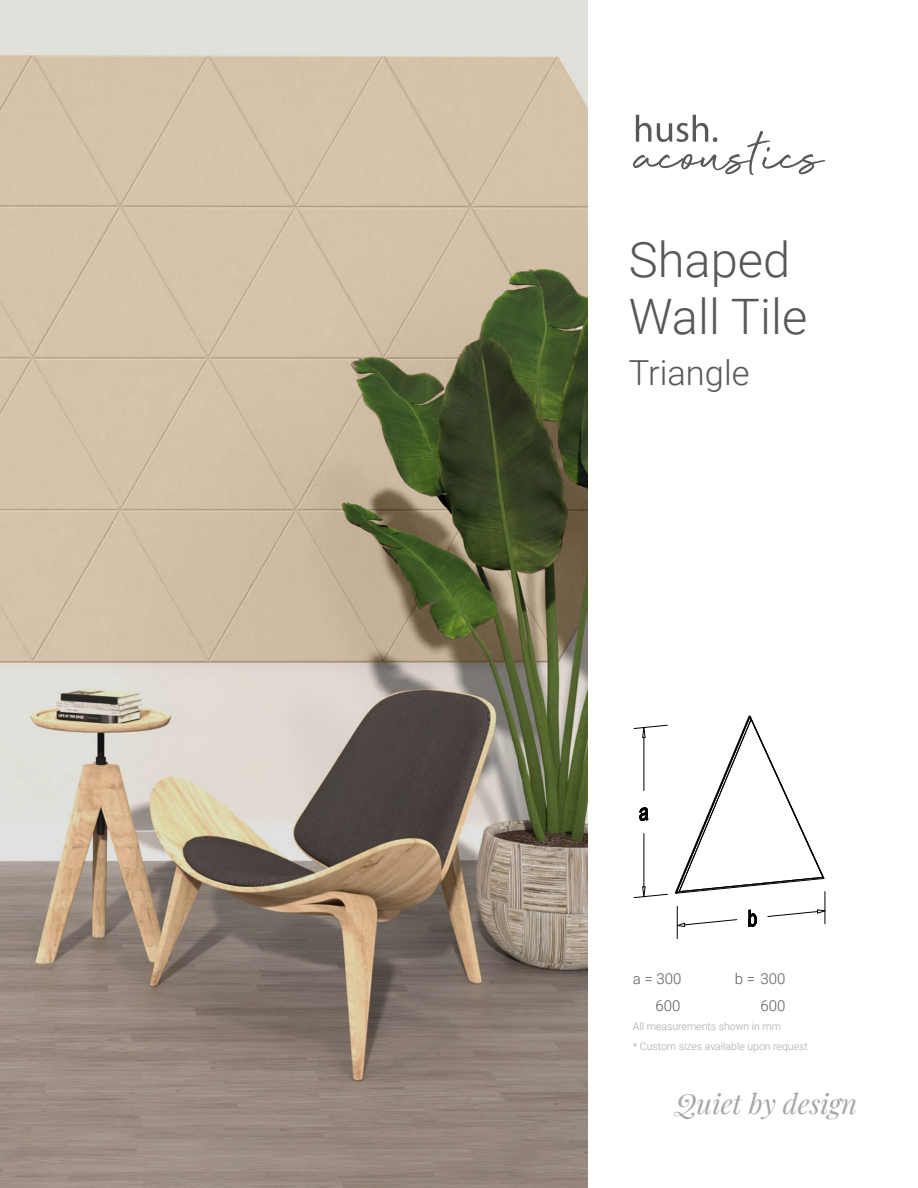
<style>
.page{position:relative;width:918px;height:1188px;background:#fff}
.page>*{position:absolute;margin:0;border:0;box-sizing:border-box;transform-origin:0 0}
.t1{font:300 48.9px "Roboto";color:#57585a}
.t2{font:300 34.5px "Roboto";color:#57585a}
.t3{font:italic 27.75px "Playfair Display";color:#a7a7a6}
.Hush_-_Body__blk{font:300 15px "Roboto";color:#57585a}
.Body{font:300 10.5px "Roboto";color:#a7a7a6}
.Hush_-_Body__blk-2{font:300 10.5px "Roboto";color:#a7a7a6}
</style>
<div class="page">
<img style="left:0;top:0;width:587px;height:1188px">
<svg style="left:633px;top:115px;width:192px;height:60px"></svg>
<hr style="left:825px;top:892px;width:1px;height:32px;background:#000">
<svg style="left:768px;top:910px;width:57px;height:7px"></svg>
<svg style="left:748px;top:909px;width:9px;height:18px"></svg>
<svg style="left:678px;top:920px;width:59px;height:7px"></svg>
<hr style="left:677px;top:906px;width:1px;height:33px;background:#000">
<svg style="left:634px;top:886px;width:33px;height:12px"></svg>
<hr style="left:644px;top:833px;width:1px;height:54px;background:#000">
<svg style="left:639px;top:807px;width:10px;height:14px"></svg>
<hr style="left:644px;top:737px;width:1px;height:54px;background:#000">
<svg style="left:634px;top:725px;width:33px;height:13px"></svg>
<svg style="left:675px;top:716px;width:149px;height:177px"></svg>
<p class="t1" style="left:629px;top:225px;width:163px">Shaped</p>
<p class="t1" style="left:629px;top:282px;width:180px">Wall Tile</p>
<p class="t2" style="left:629px;top:348px;width:122px">Triangle</p>
<p class="Hush_-_Body__blk" style="left:633px;top:968px;width:50px">a = 300</p>
<p class="Hush_-_Body__blk" style="left:735px;top:968px;width:52px">b = 300</p>
<p class="Hush_-_Body__blk" style="left:655px;top:996px;width:26px">600</p>
<p class="Hush_-_Body__blk" style="left:760px;top:996px;width:26px">600</p>
<p class="Hush_-_Body__blk-2" style="left:633px;top:1019px;width:150px">All measurements shown in mm</p>
<p class="Body" style="left:633px;top:1039px;width:176px">* Custom sizes available upon request</p>
<p class="t3" style="left:675px;top:1082px;width:184px">Quiet by design</p>
</div>
